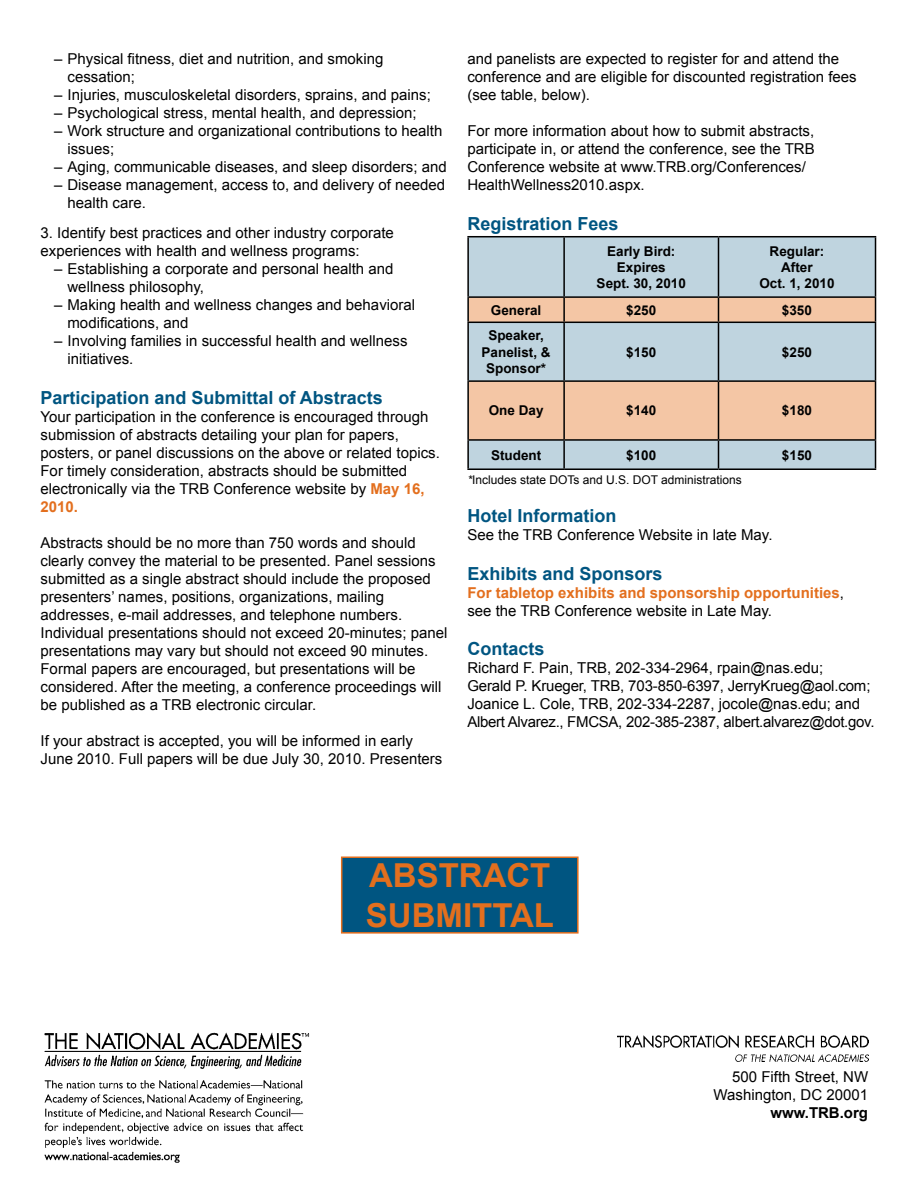
<style>
.page{position:relative;width:918px;height:1188px;background:#fff}
.page>*{position:absolute;margin:0;border:0;box-sizing:border-box;transform-origin:0 0}
.t1{font:700 33px/39.6px "Arial";color:#e36f1e}
.t2{font:700 18px "Arial";color:#005581}
.t3{font:15px/18px "Arial";color:#000}
.t4{font:700 15px/18px "Arial";color:#e36f1e}
.t5{font:700 15px "Arial";color:#000}
.t6{font:700 13.5px/16.2px "Arial";color:#000;text-align:center}
.t7{font:12px "Arial";color:#000}
.s1{font-weight:700;color:#e36f1e}
.s2{font-style:italic}
.s3{font-weight:400;color:#000}
</style>
<div class="page">
<img style="left:617px;top:1035px;width:251px;height:26px">
<img style="left:44px;top:1032px;width:266px;height:131px">
<div style="left:469px;top:237px;width:406px;height:231px;background:#bfd4df"></div>
<svg style="left:469px;top:298px;width:406px;height:141px;background:#dbc9ba"></svg>
<hr style="left:467px;top:236px;width:97px;height:1px;background:#000">
<hr style="left:467px;top:237px;width:2px;height:59px;background:#000">
<hr style="left:564px;top:236px;width:154px;height:1px;background:#000">
<hr style="left:563px;top:237px;width:2px;height:59px;background:#000">
<hr style="left:718px;top:236px;width:158px;height:1px;background:#000">
<hr style="left:718px;top:237px;width:1px;height:59px;background:#000">
<hr style="left:875px;top:237px;width:1px;height:59px;background:#000">
<hr style="left:467px;top:296px;width:97px;height:2px;background:#000">
<hr style="left:467px;top:298px;width:2px;height:24px;background:#000">
<hr style="left:564px;top:296px;width:154px;height:2px;background:#000">
<hr style="left:563px;top:298px;width:2px;height:24px;background:#000">
<hr style="left:718px;top:296px;width:158px;height:2px;background:#000">
<svg style="left:718px;top:298px;width:1px;height:24px"></svg>
<svg style="left:875px;top:298px;width:1px;height:24px"></svg>
<hr style="left:467px;top:322px;width:97px;height:1px;background:#000">
<hr style="left:467px;top:323px;width:2px;height:57px;background:#000">
<hr style="left:564px;top:322px;width:154px;height:1px;background:#000">
<hr style="left:563px;top:323px;width:2px;height:57px;background:#000">
<hr style="left:718px;top:322px;width:158px;height:1px;background:#000">
<hr style="left:718px;top:323px;width:1px;height:57px;background:#000">
<hr style="left:875px;top:323px;width:1px;height:57px;background:#000">
<hr style="left:467px;top:382px;width:2px;height:57px;background:#000">
<hr style="left:467px;top:380px;width:97px;height:2px;background:#000">
<hr style="left:564px;top:380px;width:154px;height:2px;background:#000">
<hr style="left:718px;top:380px;width:158px;height:2px;background:#000">
<hr style="left:563px;top:382px;width:2px;height:57px;background:#000">
<hr style="left:718px;top:382px;width:1px;height:57px;background:#000">
<hr style="left:875px;top:382px;width:1px;height:57px;background:#000">
<hr style="left:467px;top:439px;width:97px;height:2px;background:#000">
<hr style="left:467px;top:441px;width:2px;height:27px;background:#000">
<hr style="left:467px;top:468px;width:97px;height:2px;background:#000">
<hr style="left:564px;top:439px;width:154px;height:2px;background:#000">
<hr style="left:563px;top:441px;width:2px;height:27px;background:#000">
<hr style="left:564px;top:468px;width:154px;height:2px;background:#000">
<hr style="left:718px;top:439px;width:158px;height:2px;background:#000">
<svg style="left:718px;top:441px;width:1px;height:27px"></svg>
<svg style="left:875px;top:441px;width:1px;height:27px"></svg>
<hr style="left:718px;top:468px;width:158px;height:2px;background:#000">
<div style="left:342px;top:857px;width:236px;height:76px;background:#005581"></div>
<div style="left:341px;top:856px;width:238px;height:78px;border:2px solid #e36f1e"></div>
<p class="t3" style="left:68px;top:50px;width:317px;text-indent:-14px">– Physical fitness, diet and nutrition, and smoking cessation;</p>
<p class="t3" style="left:54px;top:86px;width:378px">– Injuries, musculoskeletal disorders, sprains, and pains;</p>
<p class="t3" style="left:54px;top:104px;width:364px">– Psychological stress, mental health, and depression;</p>
<p class="t3" style="left:68px;top:122px;width:376px;text-indent:-14px">– Work structure and organizational contributions to health issues;</p>
<p class="t3" style="left:54px;top:158px;width:394px">– Aging, communicable diseases, and sleep disorders; and</p>
<p class="t3" style="left:68px;top:176px;width:379px;text-indent:-14px">– Disease management, access to, and delivery of needed health care.</p>
<p class="t3" style="left:40px;top:224px;width:355px">3. Identify best practices and other industry corporate experiences with health and wellness programs:</p>
<p class="t3" style="left:68px;top:260px;width:328px;text-indent:-14px">– Establishing a corporate and personal health and wellness philosophy,</p>
<p class="t3" style="left:68px;top:296px;width:349px;text-indent:-14px">– Making health and wellness changes and behavioral modifications, and</p>
<p class="t3" style="left:68px;top:332px;width:342px;text-indent:-14px">– Involving families in successful health and wellness initiatives.</p>
<p class="t2" style="left:40px;top:386px;width:344px">Participation and Submittal of Abstracts</p>
<p class="t3" style="left:40px;top:408px;width:401px">Your participation in the conference is encouraged through submission of abstracts detailing your plan for papers, posters, or panel discussions on the above or related topics.<br>For timely consideration, abstracts should be submitted electronically via the TRB Conference website by <span class="s1">May 16, 2010.</span></p>
<p class="t3" style="left:40px;top:534px;width:408px">Abstracts should be no more than 750 words and should clearly convey the material to be presented. Panel sessions submitted as a single abstract should include the proposed presenters’ names, positions, organizations, mailing addresses, e-mail addresses, and telephone numbers.<br>Individual presentations should not exceed 20-minutes; panel presentations may vary but should not exceed 90 minutes.<br>Formal papers are encouraged, but presentations will be considered. After the meeting, a conference proceedings will be published as a TRB electronic circular.</p>
<p class="t3" style="left:40px;top:732px;width:403px">If your abstract is accepted, you will be informed in early<br>June 2010. Full papers will be due July 30, 2010. Presenters</p>
<p class="t3" style="left:467px;top:50px;width:391px">and panelists are expected to register for and attend the conference and are eligible for discounted registration fees (see table, below).</p>
<p class="t3" style="left:467px;top:122px;width:349px">For more information about how to submit abstracts, participate in, or attend the conference, see the TRB Conference website at www.TRB.org/Conferences/ HealthWellness2010.aspx.</p>
<p class="t2" style="left:467px;top:212px;width:153px">Registration Fees</p>
<p class="t6" style="left:597px;top:243px;width:91px">Early Bird:<br>Expires<br>Sept. 30, 2010</p>
<p class="t6" style="left:759px;top:243px;width:77px">Regular:<br>After<br>Oct. 1, 2010</p>
<p class="t6" style="left:491px;top:302px;width:52px">General</p>
<p class="t6" style="left:626px;top:302px;width:32px">$250</p>
<p class="t6" style="left:782px;top:302px;width:32px">$350</p>
<p class="t6" style="left:482px;top:328px;width:71px">Speaker,<br>Panelist, &amp;<br>Sponsor*</p>
<p class="t6" style="left:626px;top:344px;width:32px">$150</p>
<p class="t6" style="left:782px;top:344px;width:32px">$250</p>
<p class="t6" style="left:489px;top:403px;width:56px">One Day</p>
<p class="t6" style="left:626px;top:403px;width:32px">$140</p>
<p class="t6" style="left:782px;top:403px;width:32px">$180</p>
<p class="t6" style="left:491px;top:447px;width:52px">Student</p>
<p class="t6" style="left:626px;top:447px;width:32px">$100</p>
<p class="t6" style="left:782px;top:447px;width:32px">$150</p>
<p class="t7" style="left:467px;top:472px;width:276px"><span class="s2">*</span>Includes state DOTs and U.S. DOT administrations</p>
<p class="t2" style="left:467px;top:504px;width:151px">Hotel Information</p>
<p class="t3" style="left:467px;top:526px;width:307px">See the TRB Conference Website in late May.</p>
<p class="t2" style="left:467px;top:562px;width:197px">Exhibits and Sponsors</p>
<p class="t4" style="left:467px;top:584px;width:378px">For tabletop exhibits and sponsorship opportunities<span class="s3">, see the TRB Conference website in Late May.</span></p>
<p class="t2" style="left:467px;top:637px;width:79px">Contacts</p>
<p class="t3" style="left:467px;top:659px;width:409px">Richard F. Pain, TRB, 202-334-2964, rpain@nas.edu;<br>Gerald P. Krueger, TRB, 703-850-6397, JerryKrueg@aol.com; Joanice L. Cole, TRB, 202-334-2287, jocole@nas.edu; and Albert Alvarez., FMCSA, 202-385-2387, albert.alvarez@dot.gov.</p>
<h1 class="t1" style="left:366px;top:857px;width:67px">Abstract<br>Submitta</h1>
<h1 class="t1" style="left:534px;top:897px;width:22px">l</h1>
<p class="t3" style="left:714px;top:1068px;width:156px;text-align:right">500 Fifth Street, NW<br>Washington, DC 20001</p>
<p class="t5" style="left:770px;top:1103px;width:99px">www.TRB.org</p>
</div>
